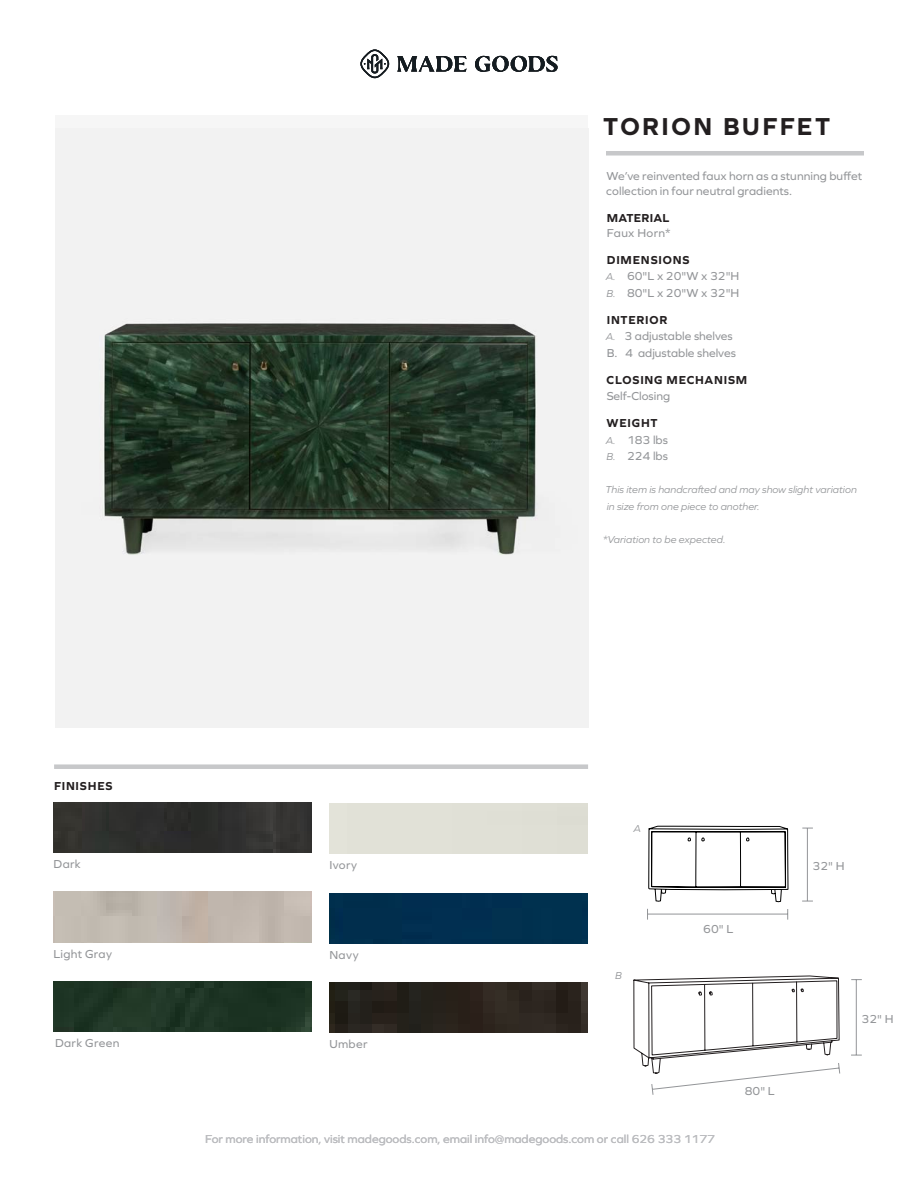
<style>
.page{position:relative;width:918px;height:1188px;background:#fff}
.page>*{position:absolute;margin:0;border:0;box-sizing:border-box;transform-origin:0 0}
.t1{font:700 25.5px "Graphie";letter-spacing:.095em;color:#231f20}
.t2{font:12px/15px "Graphie";color:#939598}
.t3{font:12px "Graphie";color:#bcbdc0}
.t4{font:700 12px "Graphie";letter-spacing:.065em;color:#231f20}
.t5{font:12px "Graphie";letter-spacing:.025em;color:#939598}
.t6{font:700 12px "Graphie";letter-spacing:.015em;color:#231f20}
.t7{font:italic 10.5px/16.5px "Graphie";color:#939598}
.s1{font-style:italic;font-size:10.5px}
</style>
<div class="page">
<div style="left:606px;top:151px;width:258px;height:5px;background:#c7c8ca"></div>
<svg style="left:397px;top:56px;width:161px;height:16px"></svg>
<svg style="left:360px;top:50px;width:29px;height:28px"></svg>
<img style="left:55px;top:128px;width:533px;height:600px">
<div style="left:54px;top:764px;width:534px;height:5px;background:#c7c8ca"></div>
<hr style="left:807px;top:828px;width:1px;height:73px;background:#939598">
<hr style="left:856px;top:980px;width:1px;height:75px;background:#939598">
<svg style="left:648px;top:825px;width:141px;height:95px"></svg>
<img style="left:54px;top:802px;width:258px;height:51px">
<svg style="left:633px;top:975px;width:208px;height:120px"></svg>
<div style="left:330px;top:893px;width:258px;height:51px;background:#002f4f"></div>
<img style="left:330px;top:982px;width:258px;height:51px">
<div style="left:54px;top:981px;width:258px;height:50px;background:#1e3424"></div>
<p class="t4" style="left:54px;top:779px;width:60px">FINISHES</p>
<p class="t1" style="left:603px;top:111px;width:228px">TORION BUFFET</p>
<p class="t2" style="left:606px;top:168px;width:257px">We’ve reinvented faux horn as a stunning buffet collection in four neutral gradients.</p>
<p class="t6" style="left:607px;top:211px;width:64px">MATERIAL</p>
<p class="t5" style="left:607px;top:226px;width:65px">Faux Horn*</p>
<p class="t4" style="left:607px;top:253px;width:84px">DIMENSIONS</p>
<p class="t2" style="left:606px;top:268px;width:135px"><span class="s1">A.</span> 60"L x 20"W x 32"H</p>
<p class="t2" style="left:607px;top:285px;width:134px"><span class="s1">B.</span> 80"L x 20"W x 32"H</p>
<p class="t4" style="left:607px;top:313px;width:62px">INTERIOR</p>
<p class="t2" style="left:606px;top:328px;width:129px"><span class="s1">A.</span> 3 adjustable shelves</p>
<p class="t2" style="left:607px;top:345px;width:131px">B. 4 adjustable shelves</p>
<p class="t4" style="left:607px;top:373px;width:142px">CLOSING MECHANISM</p>
<p class="t2" style="left:607px;top:388px;width:65px">Self-Closing</p>
<p class="t4" style="left:607px;top:416px;width:52px">WEIGHT</p>
<p class="t2" style="left:606px;top:432px;width:64px"><span class="s1">A.</span> 183 lbs</p>
<p class="t2" style="left:607px;top:448px;width:63px"><span class="s1">B.</span> 224 lbs</p>
<p class="t7" style="left:606px;top:481px;width:253px">This item is handcrafted and may show slight variation in size from one piece to another.</p>
<p class="t7" style="left:603px;top:531px;width:124px">*Variation to be expected.</p>
<p class="t7" style="left:633px;top:820px;width:9px">A</p>
<p class="t2" style="left:54px;top:856px;width:29px">Dark</p>
<p class="t2" style="left:330px;top:857px;width:29px">Ivory</p>
<p class="t2" style="left:813px;top:858px;width:33px">32" H</p>
<p class="t5" style="left:53px;top:947px;width:60px">Light Gray</p>
<p class="t2" style="left:329px;top:947px;width:31px">Navy</p>
<p class="t7" style="left:615px;top:967px;width:8px">B</p>
<p class="t2" style="left:703px;top:921px;width:32px">60" L</p>
<p class="t5" style="left:55px;top:1036px;width:66px">Dark Green</p>
<p class="t2" style="left:329px;top:1036px;width:40px">Umber</p>
<p class="t3" style="left:205px;top:1132px;width:511px">For more information, visit madegoods.com, email info@madegoods.com or call 626 333 1177</p>
<p class="t2" style="left:745px;top:1084px;width:32px">80" L</p>
<p class="t2" style="left:862px;top:1011px;width:33px">32" H</p>
</div>
